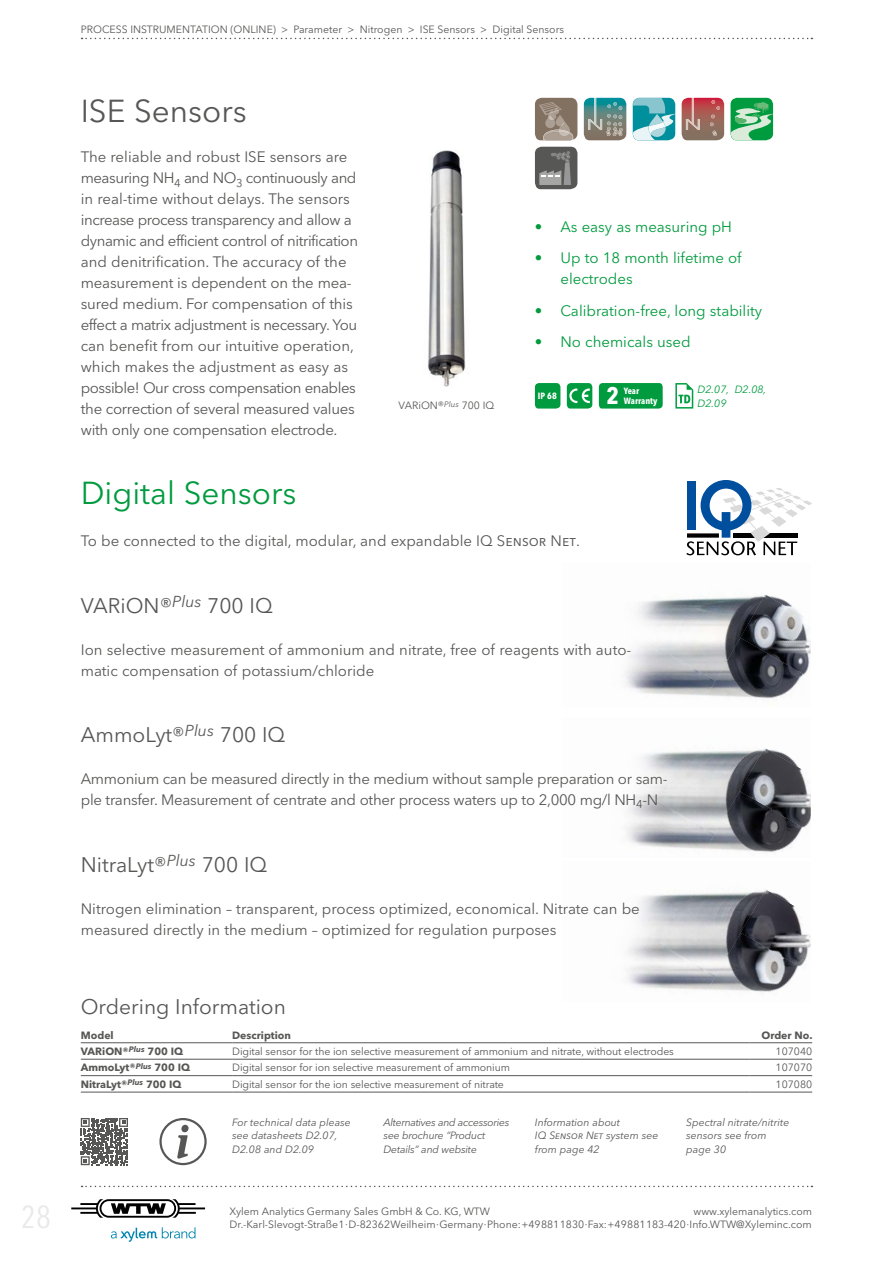
<style>
.page{position:relative;width:893px;height:1263px;background:#fff}
.page>*{position:absolute;margin:0;border:0;box-sizing:border-box;transform-origin:0 0}
.t1{font:31.5px "Avenir Next LT Pro";color:#009b3e}
.t2{font:31.5px "Avenir Next LT Pro";color:#575756}
.t3{font:condensed 31.5px "Avenir Next LT Pro";color:#e9e9e9}
.t4{font:700 condensed 23.85px "Avenir Next LT Pro";color:#fff}
.t5{font:21px "Avenir Next LT Pro";color:#575756}
.t6{font:15px/21px "Avenir Next LT Pro";letter-spacing:-.01em;color:#575756}
.t7{font:15px/21px "Avenir Next LT Pro";color:#009b3e}
.t8{font:10.5px/13.5px "Avenir Next LT Pro";letter-spacing:-.01em;color:#575756;text-align:right}
.t9{font:italic 10.5px/13.5px "Avenir Next LT Pro";color:#575756}
.t10{font:700 10.5px "Avenir Next LT Pro";color:#575756}
.t11{font:italic 10.5px/13.5px "Avenir Next LT Pro";letter-spacing:-.02em;color:#575756}
.t12{font:italic 10.5px/13.5px "Avenir Next LT Pro";color:#009b3e}
.t13{font:700 condensed 9px/10.5px "Avenir Next LT Pro";color:#fff}
</style>
<div class="page">
<img style="left:428px;top:151px;width:38px;height:235px">
<img style="left:625px;top:654px;width:75px;height:42px">
<img style="left:632px;top:595px;width:108px;height:86px">
<img style="left:711px;top:595px;width:29px;height:26px">
<img style="left:700px;top:637px;width:100px;height:62px">
<img style="left:740px;top:594px;width:71px;height:84px">
<img style="left:626px;top:802px;width:75px;height:47px">
<img style="left:632px;top:751px;width:107px;height:83px">
<img style="left:711px;top:751px;width:28px;height:24px">
<img style="left:701px;top:791px;width:99px;height:62px">
<img style="left:739px;top:748px;width:72px;height:84px">
<img style="left:627px;top:944px;width:74px;height:46px">
<img style="left:633px;top:893px;width:107px;height:83px">
<img style="left:716px;top:892px;width:24px;height:24px">
<img style="left:701px;top:932px;width:94px;height:60px">
<img style="left:740px;top:889px;width:71px;height:84px">
<svg style="left:82px;top:38px;width:730px;height:1px"></svg>
<svg style="left:535px;top:98px;width:42px;height:43px;background:#968679"></svg>
<svg style="left:584px;top:98px;width:42px;height:42px;background:#6d8e88"></svg>
<svg style="left:633px;top:98px;width:42px;height:42px;background:#61b7c1"></svg>
<svg style="left:682px;top:98px;width:42px;height:42px;background:#a86962"></svg>
<svg style="left:730px;top:98px;width:43px;height:42px;background:#56ba7a"></svg>
<svg style="left:535px;top:147px;width:42px;height:42px;background:#6f6f6e"></svg>
<svg style="left:535px;top:383px;width:25px;height:26px"></svg>
<svg style="left:567px;top:383px;width:25px;height:26px"></svg>
<svg style="left:599px;top:383px;width:64px;height:26px;background:#079d43"></svg>
<svg style="left:675px;top:383px;width:18px;height:26px"></svg>
<hr style="left:81px;top:1042px;width:151px;height:1px;background:#575756">
<hr style="left:232px;top:1042px;width:517px;height:1px;background:#575756">
<hr style="left:749px;top:1042px;width:63px;height:1px;background:#575756">
<hr style="left:81px;top:1059px;width:151px;height:1px;background:#575756">
<hr style="left:232px;top:1059px;width:517px;height:1px;background:#575756">
<hr style="left:749px;top:1059px;width:63px;height:1px;background:#575756">
<hr style="left:81px;top:1075px;width:151px;height:1px;background:#575756">
<hr style="left:232px;top:1075px;width:517px;height:1px;background:#575756">
<hr style="left:749px;top:1075px;width:63px;height:1px;background:#575756">
<hr style="left:81px;top:1092px;width:151px;height:1px;background:#575756">
<hr style="left:232px;top:1092px;width:517px;height:1px;background:#575756">
<hr style="left:749px;top:1092px;width:63px;height:1px;background:#575756">
<svg style="left:159px;top:1118px;width:48px;height:47px"></svg>
<svg style="left:81px;top:1118px;width:47px;height:47px"></svg>
<svg style="left:71px;top:1199px;width:134px;height:19px"></svg>
<svg style="left:111px;top:1227px;width:84px;height:15px"></svg>
<svg style="left:686px;top:480px;width:126px;height:75px"></svg>
<div style="left:687px;top:481px;width:9px;height:49px;background:#004f9f"></div>
<svg style="left:82px;top:1186px;width:730px;height:1px"></svg>
<h1 class="t3" style="left:21px;top:1198px;width:31px">28</h1>
<p class="t8" style="left:81px;top:23px;width:485px">PROCESS INSTRUMENTATION (ONLINE) &gt; Parameter &gt; Nitrogen &gt; ISE Sensors &gt; Digital Sensors</p>
<h1 class="t2" style="left:81px;top:92px;width:167px">ISE Sensors</h1>
<p class="t6" style="left:81px;top:146px;width:279px">The reliable and robust ISE sensors are measuring NH<sub>4</sub> and NO<sub>3</sub> continuously and in real-time without delays. The sensors increase process transparency and allow a dynamic and efficient control of nitrification and denitrification. The accuracy of the measurement is dependent on the mea&shy;sured medium. For compensation of this effect a matrix adjustment is necessary. You can benefit from our intuitive operation, which makes the adjustment as easy as possible! Our cross compensation enables the correction of several measured values with only one compensation electrode.</p>
<p class="t8" style="left:398px;top:399px;width:97px">VARiON®<sup>Plus</sup> 700 IQ</p>
<p class="t7" style="left:535px;top:216px;width:199px">• As easy as measuring pH</p>
<p class="t7" style="left:560px;top:248px;width:183px;text-indent:-26px">• Up to 18 month lifetime of electrodes</p>
<p class="t7" style="left:535px;top:300px;width:229px">• Calibration-free, long stability</p>
<p class="t7" style="left:535px;top:332px;width:157px">• No chemicals used</p>
<p class="t13" style="left:538px;top:391px;width:20px">IP 68</p>
<h2 class="t4" style="left:607px;top:381px;width:14px">2</h2>
<p class="t13" style="left:624px;top:385px;width:35px">Year<br>Warranty</p>
<p class="t12" style="left:697px;top:383px;width:70px">D2.07, D2.08,<br>D2.09</p>
<h1 class="t1" style="left:81px;top:474px;width:217px">Digital Sensors</h1>
<p class="t6" style="left:81px;top:530px;width:501px">To be connected to the digital, modular, and expandable IQ SENSOR NET.</p>
<h3 class="t5" style="left:81px;top:593px;width:193px">VARiON®<sup>Plus</sup> 700 IQ</h3>
<p class="t6" style="left:81px;top:639px;width:552px">Ion selective measurement of ammonium and nitrate, free of reagents with auto&shy;matic compensation of potassium/chloride</p>
<h3 class="t5" style="left:81px;top:722px;width:206px">AmmoLyt®<sup>Plus</sup> 700 IQ</h3>
<p class="t6" style="left:81px;top:768px;width:588px">Ammonium can be measured directly in the medium without sample preparation or sam&shy;ple transfer. Measurement of centrate and other process waters up to 2,000 mg/l NH<sub>4</sub>-N</p>
<h3 class="t5" style="left:81px;top:852px;width:188px">NitraLyt®<sup>Plus</sup> 700 IQ</h3>
<p class="t6" style="left:81px;top:898px;width:560px">Nitrogen elimination – transparent, process optimized, economical. Nitrate can be measured directly in the medium – optimized for regulation purposes</p>
<h3 class="t5" style="left:81px;top:994px;width:207px">Ordering Information</h3>
<p class="t10" style="left:81px;top:1028px;width:34px">Model</p>
<p class="t10" style="left:232px;top:1028px;width:60px">Description</p>
<p class="t10" style="left:761px;top:1028px;width:53px">Order No.</p>
<p class="t10" style="left:81px;top:1045px;width:104px">VARiON®<sup>Plus</sup> 700 IQ</p>
<p class="t8" style="left:232px;top:1044px;width:443px">Digital sensor for the ion selective measurement of ammonium and nitrate, without electrodes</p>
<p class="t8" style="left:776px;top:1044px;width:38px">107040</p>
<p class="t10" style="left:81px;top:1061px;width:111px">AmmoLyt®<sup>Plus</sup> 700 IQ</p>
<p class="t8" style="left:232px;top:1061px;width:279px">Digital sensor for ion selective measurement of ammonium</p>
<p class="t8" style="left:776px;top:1061px;width:38px">107070</p>
<p class="t10" style="left:81px;top:1078px;width:102px">NitraLyt®<sup>Plus</sup> 700 IQ</p>
<p class="t8" style="left:232px;top:1077px;width:273px">Digital sensor for the ion selective measurement of nitrate</p>
<p class="t8" style="left:776px;top:1077px;width:38px">107080</p>
<p class="t9" style="left:232px;top:1115px;width:120px">For technical data please see datasheets D2.07,<br>D2.08 and D2.09</p>
<p class="t11" style="left:384px;top:1115px;width:127px">Alternatives and accessories see brochure “Product<br>Details” and website</p>
<p class="t9" style="left:535px;top:1115px;width:125px">Information about<br>IQ Sensor Net system see from page 42</p>
<p class="t9" style="left:686px;top:1115px;width:104px">Spectral nitrate/nitrite sensors see from page 30</p>
<p class="t8" style="left:230px;top:1204px;width:262px">Xylem Analytics Germany Sales GmbH &amp; Co. KG, WTW</p>
<p class="t8" style="left:230px;top:1204px;width:584px">www.xylemanalytics.com<br>Dr.-Karl-Slevogt-Straße 1 · D-82362 Weilheim · Germany · Phone: +49 881 1830 · Fax: +49 881 183-420 · Info.WTW@Xyleminc.com</p>
</div>
